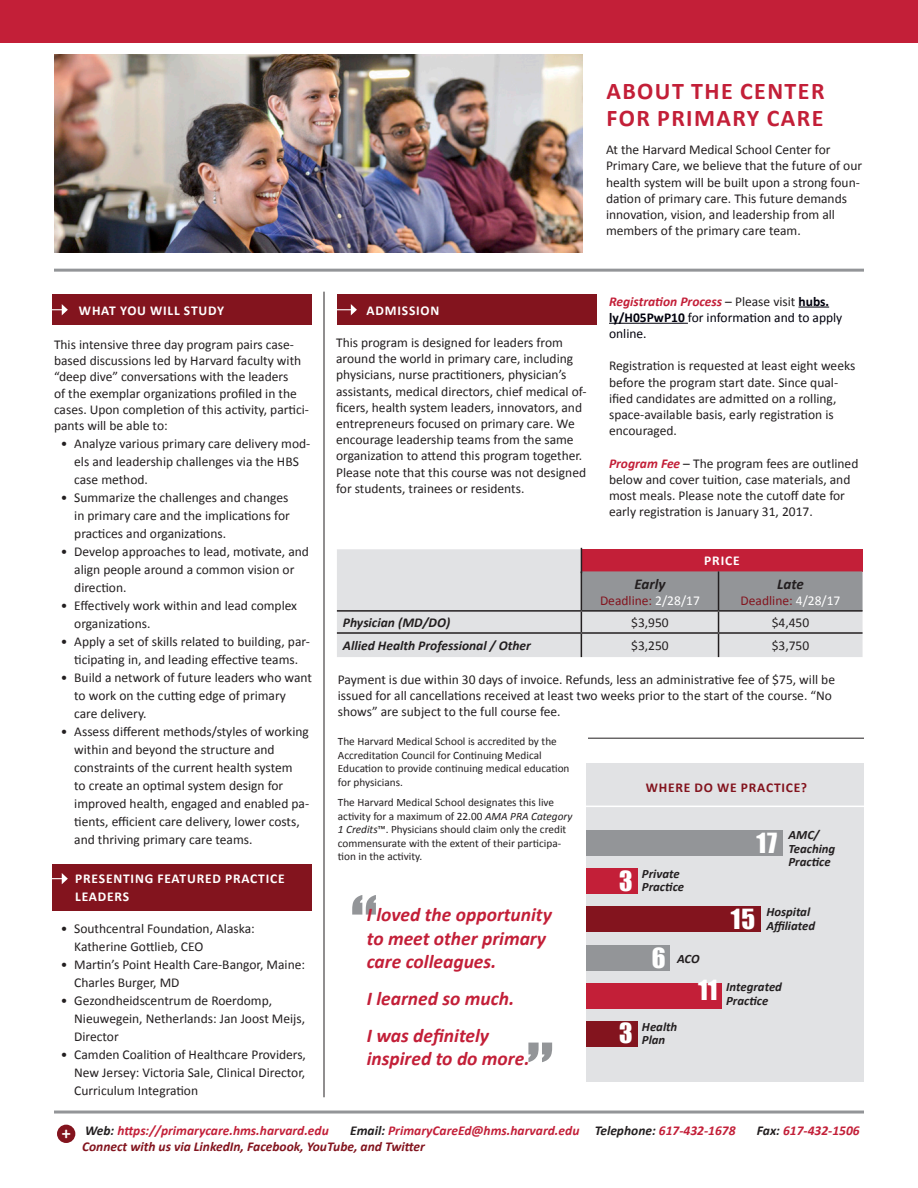
<style>
.page{position:relative;width:918px;height:1188px;background:#fff}
.page>*{position:absolute;margin:0;border:0;box-sizing:border-box;transform-origin:0 0}
.t1{font:76.8px "Impact";color:#939598}
.t2{font:25.5px "Impact";color:#fff}
.t3{font:700 24px/27px "Calibri";letter-spacing:.06em;color:#c31f38}
.t4{font:italic 700 19.5px/23.4px "Calibri";color:#c31f38}
.t5{font:700 18px "Calibri";color:#fff}
.t6{font:italic 700 15px "Calibri";color:#231f20}
.t7{font:13.5px/16.2px "Calibri";color:#231f20}
.t8{font:italic 700 13.5px "Calibri";color:#c31f38}
.t9{font:13.5px/16.2px "Calibri";color:#00000c}
.t10{font:700 13.5px/18px "Calibri";letter-spacing:.06em;color:#fff}
.t11{font:italic 700 13.5px "Calibri";color:#83141e}
.t12{font:italic 700 13.5px "Calibri";color:#231f20}
.t13{font:13.5px "Calibri";color:#83141e}
.t14{font:700 13.5px "Calibri";letter-spacing:.06em;color:#83141e}
.t15{font:italic 700 12.75px/13.5px "Calibri";color:#231f20}
.t16{font:11.25px/13.5px "Calibri";color:#231f20}
.s1{font-weight:700;font-style:italic;color:#c31f38}
.s2{color:#231f20}
.s3{font-weight:700}
.s4{color:#fff}
.s5{font-style:italic}
</style>
<div class="page">
<img style="left:54px;top:54px;width:528px;height:199px">
<div style="left:52px;top:295px;width:260px;height:30px;background:#83141e"></div>
<svg style="left:52px;top:304px;width:16px;height:11px"></svg>
<div style="left:337px;top:295px;width:260px;height:30px;background:#83141e"></div>
<svg style="left:337px;top:304px;width:20px;height:11px"></svg>
<div style="left:0;top:0;width:918px;height:43px;background:#c31f38"></div>
<hr style="left:324px;top:292px;width:1px;height:805px;background:#231f20">
<hr style="left:54px;top:269px;width:810px;height:3px;background:#939598">
<hr style="left:588px;top:738px;width:276px;height:1px;background:#231f20">
<div style="left:337px;top:549px;width:244px;height:108px;background:#e1e2e4"></div>
<hr style="left:337px;top:610px;width:244px;height:2px;background:#231f20">
<hr style="left:337px;top:632px;width:244px;height:2px;background:#231f20">
<hr style="left:799px;top:307px;width:30px;height:1px;background:#00000c">
<hr style="left:609px;top:323px;width:79px;height:1px;background:#00000c">
<hr style="left:54px;top:1111px;width:810px;height:3px;background:#939598">
<div style="left:57px;top:1125px;width:18px;height:18px;background:#83141e;border-radius:50%"></div>
<svg style="left:581px;top:548px;width:282px;height:109px;background:#b9989f"></svg>
<div style="left:52px;top:864px;width:260px;height:47px;background:#83141e"></div>
<svg style="left:52px;top:873px;width:16px;height:11px"></svg>
<div style="left:587px;top:764px;width:277px;height:318px;background:#e1e2e4"></div>
<div style="left:587px;top:830px;width:196px;height:26px;background:#939598"></div>
<div style="left:587px;top:868px;width:51px;height:26px;background:#c31f38"></div>
<div style="left:587px;top:906px;width:174px;height:26px;background:#83141e"></div>
<div style="left:587px;top:945px;width:83px;height:26px;background:#939598"></div>
<div style="left:587px;top:983px;width:135px;height:26px;background:#c31f38"></div>
<div style="left:587px;top:1021px;width:51px;height:26px;background:#83141e"></div>
<hr style="left:585px;top:806px;width:290px;height:1px;background:#fff">
<p class="t3" style="left:606px;top:78px;width:220px">ABOUT THE CENTER<br>FOR PRIMARY CARE</p>
<p class="t7" style="left:606px;top:142px;width:258px">At the Harvard Medical School Center for Primary Care, we believe that the future of our health system will be built upon a strong foun&shy;dation of primary care. This future demands innovation, vision, and leadership from all members of the primary care team.</p>
<p class="t9" style="left:609px;top:293px;width:235px"><span class="s1">Registration Process</span> <span class="s2">– Please visit</span> <span class="s3">hubs. ly/H05PwP10</span> for information and to apply online.</p>
<p class="t7" style="left:609px;top:358px;width:248px">Registration is requested at least eight weeks before the program start date. Since qual&shy;ified candidates are admitted on a rolling, space-available basis, early registration is encouraged.</p>
<p class="t7" style="left:609px;top:455px;width:251px"><span class="s1">Program Fee</span> – The program fees are outlined below and cover tuition, case materials, and most meals. Please note the cutoff date for early registration is January 31, 2017.</p>
<p class="t10" style="left:79px;top:301px;width:147px">WHAT YOU WILL STUDY</p>
<p class="t10" style="left:367px;top:301px;width:74px">ADMISSION</p>
<p class="t7" style="left:336px;top:334px;width:252px">This program is designed for leaders from around the world in primary care, including physicians, nurse practitioners, physician’s assistants, medical directors, chief medical of&shy;ficers, health system leaders, innovators, and entrepreneurs focused on primary care. We encourage leadership teams from the same organization to attend this program together.<br>Please note that this course was not designed for students, trainees or residents.</p>
<p class="t7" style="left:54px;top:336px;width:256px">This intensive three day program pairs case&shy;based discussions led by Harvard faculty with “deep dive” conversations with the leaders<br>of the exemplar organizations profiled in the cases. Upon completion of this activity, partici&shy;pants will be able to:</p>
<p class="t7" style="left:74px;top:435px;width:238px;line-height:18px;text-indent:-14px">• Analyze various primary care delivery mod&shy;els and leadership challenges via the HBS case method.</p>
<p class="t7" style="left:74px;top:489px;width:217px;line-height:18px;text-align:justify;text-indent:-14px">• Summarize the challenges and changes in primary care and the implications for practices and organizations.</p>
<p class="t7" style="left:74px;top:543px;width:236px;line-height:18px;text-indent:-14px">• Develop approaches to lead, motivate, and align people around a common vision or direction.</p>
<p class="t7" style="left:74px;top:597px;width:224px;line-height:18px;text-indent:-14px">• Effectively work within and lead complex organizations.</p>
<p class="t7" style="left:61px;top:633px;width:251px;line-height:18px;text-align:center">• Apply a set of skills related to building, par&shy;ticipating in, and leading effective teams.</p>
<p class="t7" style="left:74px;top:669px;width:239px;line-height:18px;text-indent:-14px">• Build a network of future leaders who want to work on the cutting edge of primary care delivery.</p>
<p class="t7" style="left:74px;top:723px;width:236px;line-height:18px;text-indent:-14px">• Assess different methods/styles of working within and beyond the structure and constraints of the current health system<br>to create an optimal system design for improved health, engaged and enabled pa&shy;tients, efficient care delivery, lower costs, and thriving primary care teams.</p>
<p class="t10" style="left:704px;top:552px;width:37px">PRICE</p>
<p class="t6" style="left:634px;top:574px;width:32px">Early</p>
<p class="t13" style="left:600px;top:592px;width:101px">Deadline: <span class="s4">2/28/17</span></p>
<p class="t6" style="left:777px;top:574px;width:28px">Late</p>
<p class="t13" style="left:741px;top:592px;width:101px">Deadline: <span class="s4">4/28/17</span></p>
<p class="t12" style="left:343px;top:614px;width:109px">Physician (MD/DO)</p>
<p class="t7" style="left:631px;top:614px;width:39px">$3,950</p>
<p class="t7" style="left:772px;top:614px;width:39px">$4,450</p>
<p class="t12" style="left:343px;top:637px;width:189px">Allied Health Professional / Other</p>
<p class="t7" style="left:631px;top:638px;width:39px">$3,250</p>
<p class="t7" style="left:772px;top:638px;width:39px">$3,750</p>
<p class="t7" style="left:338px;top:672px;width:499px">Payment is due within 30 days of invoice. Refunds, less an administrative fee of $75, will be issued for all cancellations received at least two weeks prior to the start of the course. “No shows” are subject to the full course fee.</p>
<p class="t16" style="left:338px;top:735px;width:233px">The Harvard Medical School is accredited by the Accreditation Council for Continuing Medical Education to provide continuing medical education for physicians.</p>
<p class="t16" style="left:338px;top:796px;width:236px">The Harvard Medical School designates this live activity for a maximum of 22.00 <span class="s5">AMA PRA Category 1 Credits</span>™. Physicians should claim only the credit commensurate with the extent of their participa&shy;tion in the activity.</p>
<p class="t14" style="left:646px;top:779px;width:163px">WHERE DO WE PRACTICE?</p>
<p class="t15" style="left:788px;top:829px;width:48px">AMC/<br>Teaching<br>Practice</p>
<p class="t2" style="left:756px;top:824px;width:22px">17</p>
<p class="t10" style="left:75px;top:870px;width:211px">PRESENTING FEATURED PRACTICE<br>LEADERS</p>
<p class="t7" style="left:74px;top:920px;width:182px;line-height:18px;text-indent:-14px">• Southcentral Foundation, Alaska:<br>Katherine Gottlieb, CEO</p>
<p class="t7" style="left:74px;top:956px;width:232px;line-height:18px;text-indent:-14px">• Martin’s Point Health Care-Bangor, Maine:<br>Charles Burger, MD</p>
<p class="t7" style="left:74px;top:992px;width:232px;line-height:18px;text-indent:-14px">• Gezondheidscentrum de Roerdomp,<br>Nieuwegein, Netherlands: Jan Joost Meijs,<br>Director</p>
<p class="t7" style="left:74px;top:1046px;width:233px;line-height:18px;text-align:justify;text-indent:-14px">• Camden Coalition of Healthcare Providers, New Jersey: Victoria Sale, Clinical Director, Curriculum Integration</p>
<p class="t1" style="left:351px;top:866px;width:28px">“</p>
<p class="t4" style="left:367px;top:903px;width:187px">I loved the opportunity to meet other primary care colleagues.</p>
<p class="t4" style="left:367px;top:987px;width:149px">I learned so much.</p>
<p class="t4" style="left:367px;top:1024px;width:164px">I was definitely inspired to do more.</p>
<p class="t1" style="left:554px;top:1091px;width:28px;rotate:-180deg">“</p>
<p class="t2" style="left:619px;top:861px;width:15px">3</p>
<p class="t2" style="left:619px;top:1014px;width:15px">3</p>
<p class="t15" style="left:642px;top:867px;width:44px">Private<br>Practice</p>
<p class="t2" style="left:652px;top:938px;width:15px">6</p>
<p class="t15" style="left:677px;top:952px;width:24px">ACO</p>
<p class="t2" style="left:698px;top:970px;width:21px">11</p>
<p class="t15" style="left:642px;top:1020px;width:37px">Health<br>Plan</p>
<p class="t2" style="left:731px;top:900px;width:26px">15</p>
<p class="t15" style="left:766px;top:905px;width:51px">Hospital<br>Affiliated</p>
<p class="t15" style="left:726px;top:980px;width:57px">Integrated<br>Practice</p>
<p class="t5" style="left:62px;top:1121px;width:10px">+</p>
<p class="t8" style="left:85px;top:1122px;width:245px"><span class="s2">Web:</span> https://primarycare.hms.harvard.edu</p>
<p class="t8" style="left:350px;top:1122px;width:387px"><span class="s2">Email:</span> PrimaryCareEd@hms.harvard.edu <span class="s2">Telephone:</span> 617-432-1678</p>
<p class="t8" style="left:757px;top:1122px;width:104px"><span class="s2">Fax:</span> 617-432-1506</p>
<p class="t11" style="left:82px;top:1138px;width:344px">Connect with us via LinkedIn, Facebook, YouTube, and Twitter</p>
</div>
